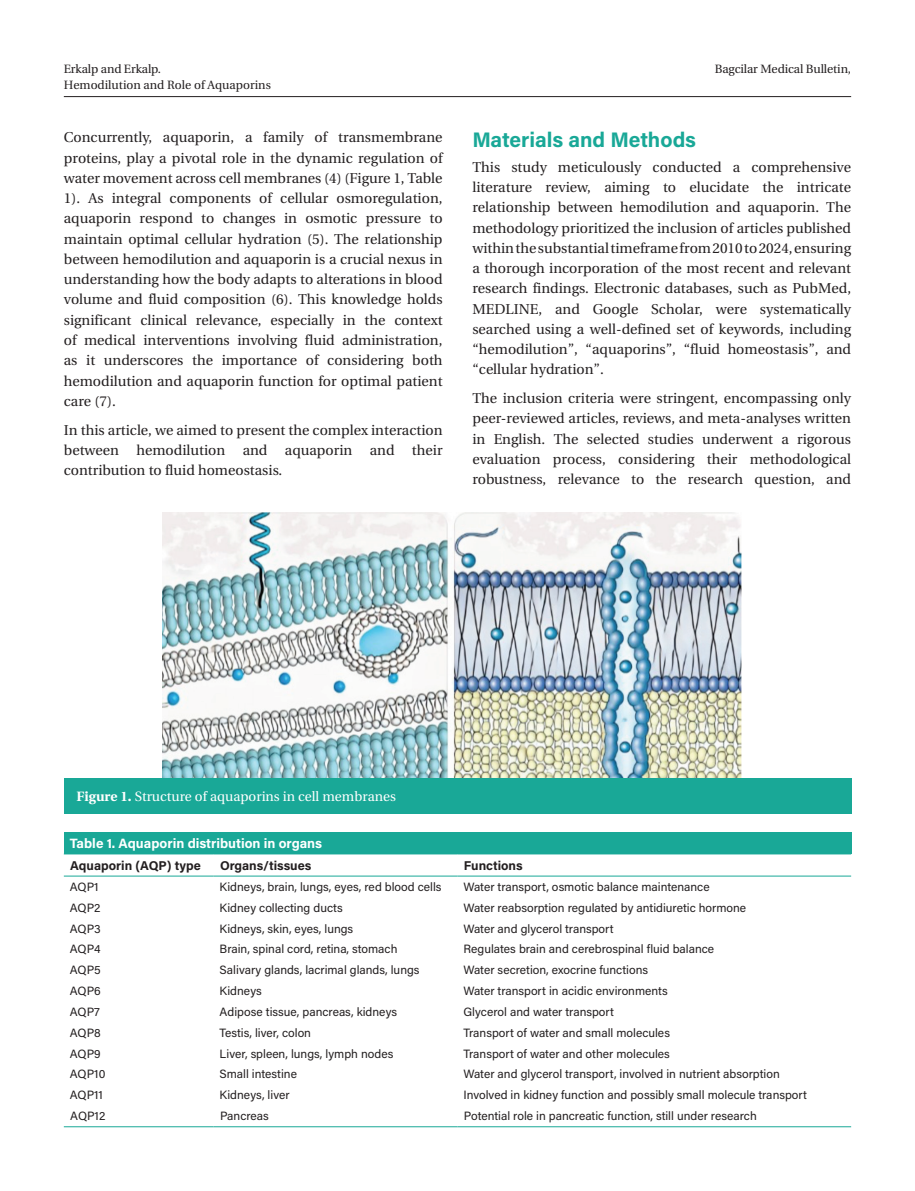
<style>
.page{position:relative;width:915px;height:1191px;background:#fff}
.page>*{position:absolute;margin:0;border:0;box-sizing:border-box;transform-origin:0 0}
.ARA_BASLIK{font:700 21px "Acumin Pro";letter-spacing:-.005em;color:#19a897}
.YAZI{font:14.25px/20.2px "Utopia Medium Tr";color:#231f20;text-align:justify}
.RESİM-ALTI{font:13.5px "Utopia Medium Tr";color:#fff}
.TABLO-BASI{font:700 13.5px "Acumin Pro";color:#fff}
.TABLO-ARA{font:700 12.75px "Acumin Pro";color:#231f20}
.TABLO-YAZI{font:12px "Acumin Pro";color:#231f20}
.t1{font:12px/16.5px "Utopia Medium Tr";letter-spacing:-.01em;color:#231f20}
.s1{font-family:"Utopia Bold Tr"}
</style>
<div class="page">
<hr style="left:64px;top:96px;width:786px;height:1px;background:#231f20">
<div style="left:64px;top:832px;width:786px;height:22px;background:#19a897"></div>
<hr style="left:64px;top:875px;width:149px;height:1px;background:#19a897">
<hr style="left:213px;top:875px;width:244px;height:1px;background:#19a897">
<hr style="left:457px;top:875px;width:393px;height:1px;background:#19a897">
<hr style="left:64px;top:1126px;width:149px;height:1px;background:#19a897">
<hr style="left:213px;top:1126px;width:244px;height:1px;background:#19a897">
<hr style="left:457px;top:1126px;width:393px;height:1px;background:#19a897">
<img style="left:162px;top:512px;width:578px;height:266px">
<div style="left:64px;top:778px;width:786px;height:36px;background:#19a897"></div>
<p class="t1" style="left:64px;top:60px;width:208px">Erkalp and Erkalp.<br>Hemodilution and Role of Aquaporins</p>
<p class="t1" style="left:714px;top:60px;width:138px">Bagcilar Medical Bulletin,</p>
<p class="YAZI" style="left:64px;top:127px;width:380px">Concurrently, aquaporin, a family of transmembrane proteins, play a pivotal role in the dynamic regulation of water movement across cell membranes (4) (Figure 1, Table 1). As integral components of cellular osmoregulation, aquaporin respond to changes in osmotic pressure to maintain optimal cellular hydration (5). The relationship between hemodilution and aquaporin is a crucial nexus in understanding how the body adapts to alterations in blood volume and fluid composition (6). This knowledge holds significant clinical relevance, especially in the context of medical interventions involving fluid administration, as it underscores the importance of considering both hemodilution and aquaporin function for optimal patient care (7).</p>
<p class="YAZI" style="left:64px;top:419px;width:380px">In this article, we aimed to present the complex interaction between hemodilution and aquaporin and their contribution to fluid homeostasis.</p>
<p class="ARA_BASLIK" style="left:472px;top:125px;width:225px">Materials and Methods</p>
<p class="YAZI" style="left:472px;top:157px;width:380px">This study meticulously conducted a comprehensive literature review, aiming to elucidate the intricate relationship between hemodilution and aquaporin. The methodology prioritized the inclusion of articles published within the substantial timeframe from 2010 to 2024, ensuring a thorough incorporation of the most recent and relevant research findings. Electronic databases, such as PubMed, MEDLINE, and Google Scholar, were systematically searched using a well-defined set of keywords, including “hemodilution”, “aquaporins”, “fluid homeostasis”, and “cellular hydration”.</p>
<p class="YAZI" style="left:472px;top:388px;width:380px">The inclusion criteria were stringent, encompassing only peer-reviewed articles, reviews, and meta-analyses written in English. The selected studies underwent a rigorous evaluation process, considering their methodological robustness, relevance to the research question, and</p>
<p class="RESİM-ALTI" style="left:77px;top:789px;width:321px"><span class="s1">Figure 1.</span> Structure of aquaporins in cell membranes</p>
<p class="TABLO-BASI" style="left:70px;top:833px;width:254px">Table 1. Aquaporin distribution in organs</p>
<p class="TABLO-ARA" style="left:70px;top:856px;width:132px">Aquaporin (AQP) type</p>
<p class="TABLO-ARA" style="left:220px;top:856px;width:93px">Organs/tissues</p>
<p class="TABLO-ARA" style="left:463px;top:856px;width:60px">Functions</p>
<p class="TABLO-YAZI" style="left:70px;top:878px;width:30px">AQP1</p>
<p class="TABLO-YAZI" style="left:219px;top:878px;width:223px">Kidneys, brain, lungs, eyes, red blood cells</p>
<p class="TABLO-YAZI" style="left:463px;top:878px;width:248px">Water transport, osmotic balance maintenance</p>
<p class="TABLO-YAZI" style="left:70px;top:899px;width:32px">AQP2</p>
<p class="TABLO-YAZI" style="left:219px;top:899px;width:125px">Kidney collecting ducts</p>
<p class="TABLO-YAZI" style="left:463px;top:899px;width:284px">Water reabsorption regulated by antidiuretic hormone</p>
<p class="TABLO-YAZI" style="left:70px;top:920px;width:33px">AQP3</p>
<p class="TABLO-YAZI" style="left:219px;top:920px;width:135px">Kidneys, skin, eyes, lungs</p>
<p class="TABLO-YAZI" style="left:463px;top:920px;width:151px">Water and glycerol transport</p>
<p class="TABLO-YAZI" style="left:70px;top:941px;width:32px">AQP4</p>
<p class="TABLO-YAZI" style="left:219px;top:941px;width:179px">Brain, spinal cord, retina, stomach</p>
<p class="TABLO-YAZI" style="left:463px;top:941px;width:252px">Regulates brain and cerebrospinal fluid balance</p>
<p class="TABLO-YAZI" style="left:70px;top:961px;width:32px">AQP5</p>
<p class="TABLO-YAZI" style="left:219px;top:961px;width:201px">Salivary glands, lacrimal glands, lungs</p>
<p class="TABLO-YAZI" style="left:463px;top:961px;width:186px">Water secretion, exocrine functions</p>
<p class="TABLO-YAZI" style="left:70px;top:982px;width:33px">AQP6</p>
<p class="TABLO-YAZI" style="left:219px;top:982px;width:44px">Kidneys</p>
<p class="TABLO-YAZI" style="left:463px;top:982px;width:206px">Water transport in acidic environments</p>
<p class="TABLO-YAZI" style="left:70px;top:1003px;width:32px">AQP7</p>
<p class="TABLO-YAZI" style="left:219px;top:1003px;width:179px">Adipose tissue, pancreas, kidneys</p>
<p class="TABLO-YAZI" style="left:463px;top:1003px;width:152px">Glycerol and water transport</p>
<p class="TABLO-YAZI" style="left:70px;top:1024px;width:33px">AQP8</p>
<p class="TABLO-YAZI" style="left:219px;top:1024px;width:93px">Testis, liver, colon</p>
<p class="TABLO-YAZI" style="left:463px;top:1024px;width:208px">Transport of water and small molecules</p>
<p class="TABLO-YAZI" style="left:70px;top:1045px;width:32px">AQP9</p>
<p class="TABLO-YAZI" style="left:219px;top:1045px;width:175px">Liver, spleen, lungs, lymph nodes</p>
<p class="TABLO-YAZI" style="left:463px;top:1045px;width:208px">Transport of water and other molecules</p>
<p class="TABLO-YAZI" style="left:70px;top:1065px;width:37px">AQP10</p>
<p class="TABLO-YAZI" style="left:219px;top:1065px;width:79px">Small intestine</p>
<p class="TABLO-YAZI" style="left:463px;top:1065px;width:318px">Water and glycerol transport, involved in nutrient absorption</p>
<p class="TABLO-YAZI" style="left:70px;top:1086px;width:34px">AQP11</p>
<p class="TABLO-YAZI" style="left:219px;top:1086px;width:71px">Kidneys, liver</p>
<p class="TABLO-YAZI" style="left:463px;top:1086px;width:345px">Involved in kidney function and possibly small molecule transport</p>
<p class="TABLO-YAZI" style="left:70px;top:1107px;width:37px">AQP12</p>
<p class="TABLO-YAZI" style="left:220px;top:1107px;width:50px">Pancreas</p>
<p class="TABLO-YAZI" style="left:463px;top:1107px;width:294px">Potential role in pancreatic function, still under research</p>
</div>
